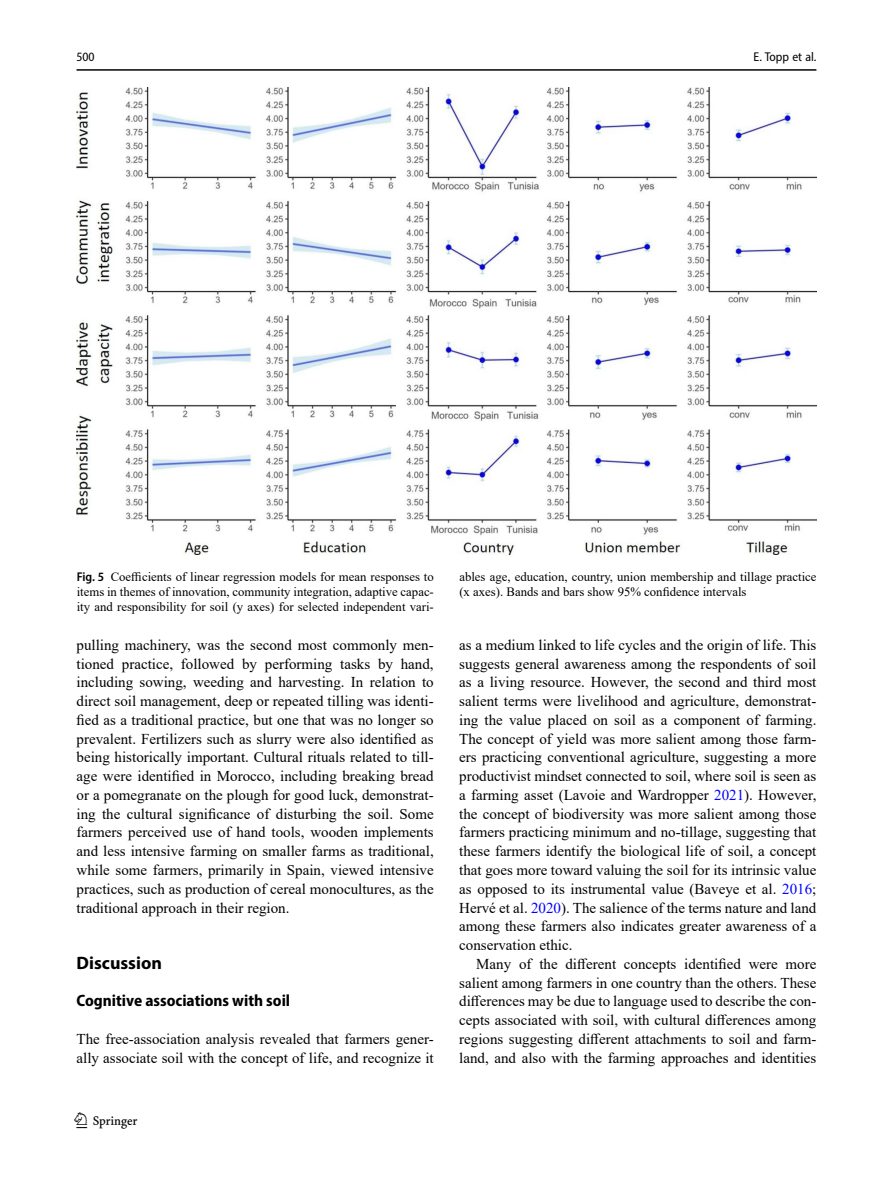
<style>
.page{position:relative;width:893px;height:1187px;background:#fff}
.page>*{position:absolute;margin:0;border:0;box-sizing:border-box;transform-origin:0 0}
.t1{font:22.5px "Springnew";color:#000}
.Head_1{font:700 18px "Myriad Pro";color:#000}
.Head_2_After_1{font:700 semi-condensed 16.5px "Myriad Pro";color:#000}
.Body_Text{font:15px/18.8px "Times New Roman";color:#000;text-align:justify}
.Body_Text_Indent{font:15px/18.8px "Times New Roman";color:#000;text-align:justify}
.Figure_Caption{font:12.75px/15px "Times New Roman";color:#000;text-align:justify}
.t2{font:semi-condensed 12.75px "Myriad Pro";color:#000}
.s1{font-family:"Myriad Pro";font-weight:600;font-stretch:semi-condensed}
.s2{color:#00f}
</style>
<div class="page">
<hr style="left:77px;top:69px;width:739px;height:2px;background:#000">
<img style="left:77px;top:87px;width:740px;height:467px">
<p class="t2" style="left:77px;top:49px;width:20px">500</p>
<p class="t2" style="left:754px;top:49px;width:64px">E. Topp et al.</p>
<p class="Figure_Caption" style="left:77px;top:569px;width:359px"><span class="s1">Fig. 5</span> Coefficients of linear regression models for mean responses to items in themes of innovation, community integration, adaptive capac&shy;ity and responsibility for soil (y axes) for selected independent vari-</p>
<p class="Figure_Caption" style="left:459px;top:569px;width:359px">ables age, education, country, union membership and tillage practice (x axes). Bands and bars show 95% confidence intervals</p>
<p class="Body_Text" style="left:77px;top:635px;width:359px">pulling machinery, was the second most commonly men&shy;tioned practice, followed by performing tasks by hand, including sowing, weeding and harvesting. In relation to direct soil management, deep or repeated tilling was identi&shy;fied as a traditional practice, but one that was no longer so prevalent. Fertilizers such as slurry were also identified as being historically important. Cultural rituals related to till&shy;age were identified in Morocco, including breaking bread or a pomegranate on the plough for good luck, demonstrat&shy;ing the cultural significance of disturbing the soil. Some farmers perceived use of hand tools, wooden implements and less intensive farming on smaller farms as traditional, while some farmers, primarily in Spain, viewed intensive practices, such as production of cereal monocultures, as the traditional approach in their region.</p>
<p class="Head_1" style="left:77px;top:950px;width:87px">Discussion</p>
<p class="Head_2_After_1" style="left:77px;top:990px;width:215px">Cognitive associations with soil</p>
<p class="Body_Text" style="left:77px;top:1028px;width:359px">The free-association analysis revealed that farmers gener&shy;ally associate soil with the concept of life, and recognize it</p>
<h1 class="t1" style="left:77px;top:1107px;width:63px">1 3</h1>
<p class="Body_Text" style="left:459px;top:635px;width:359px">as a medium linked to life cycles and the origin of life. This suggests general awareness among the respondents of soil as a living resource. However, the second and third most salient terms were livelihood and agriculture, demonstrat&shy;ing the value placed on soil as a component of farming.<br>The concept of yield was more salient among those farm&shy;ers practicing conventional agriculture, suggesting a more productivist mindset connected to soil, where soil is seen as a farming asset (Lavoie and Wardropper <span class="s2">2021</span>). However, the concept of biodiversity was more salient among those farmers practicing minimum and no-tillage, suggesting that these farmers identify the biological life of soil, a concept that goes more toward valuing the soil for its intrinsic value as opposed to its instrumental value (Baveye et al. <span class="s2">2016</span>; Hervé et al. <span class="s2">2020</span>). The salience of the terms nature and land among these farmers also indicates greater awareness of a conservation ethic.</p>
<p class="Body_Text_Indent" style="left:459px;top:953px;width:359px;text-indent:17px">Many of the different concepts identified were more salient among farmers in one country than the others. These differences may be due to language used to describe the con&shy;cepts associated with soil, with cultural differences among regions suggesting different attachments to soil and farm&shy;land, and also with the farming approaches and identities</p>
</div>
